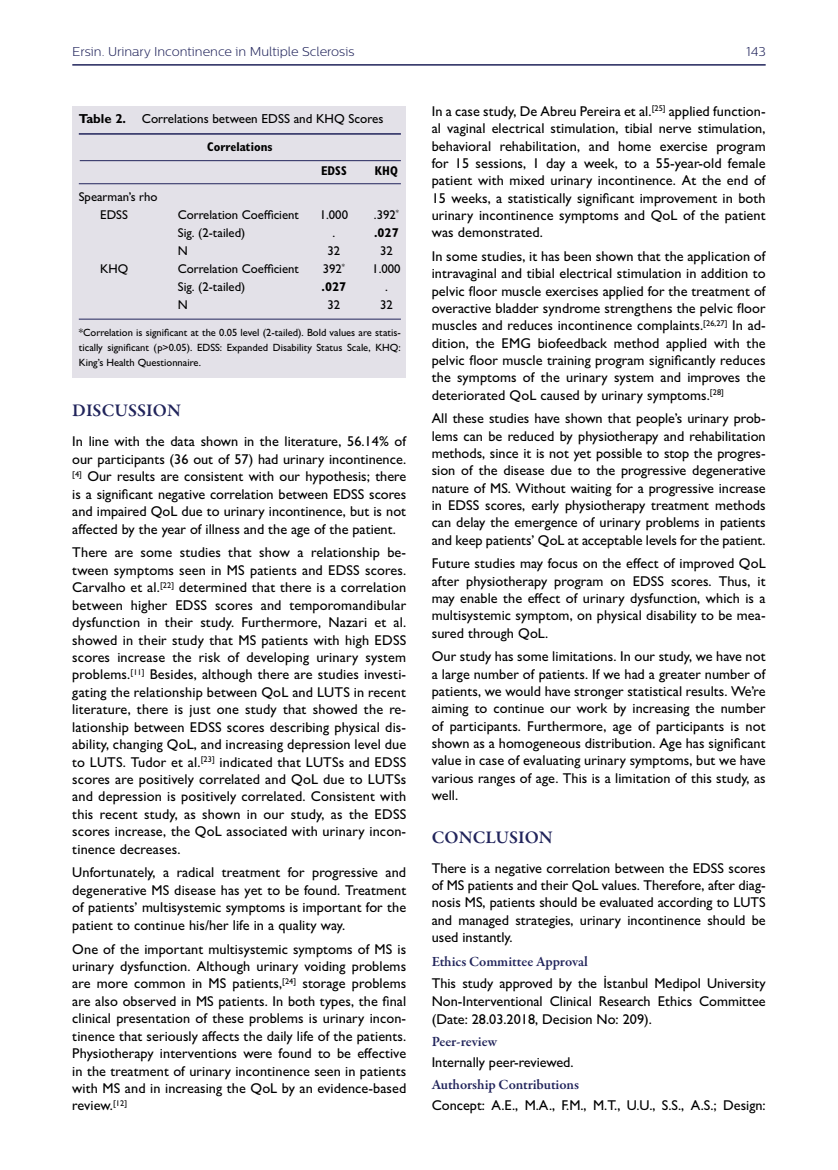
<style>
.page{position:relative;width:838px;height:1170px;background:#fff}
.page>*{position:absolute;margin:0;border:0;box-sizing:border-box;transform-origin:0 0}
.t1{font:600 18px "Garamond Premr Pro";color:#21245b}
.t2{font:500 14.25px/17.2px "Gill Sans MT Pro";letter-spacing:.005em;color:#000;text-align:justify}
.t3{font:600 14.25px "Garamond Premr Pro";letter-spacing:-.005em;color:#21245b}
.t4{font:500 13.05px "Gill Sans MT Pro";color:#000}
.t5{font:500 12.75px/18px "Gill Sans MT Pro";color:#000}
.t6{font:300 12.75px "Centrale Sans";color:#21245b}
.t7{font:700 condensed 12.75px "Gill Sans MT Pro";color:#000}
.t8{font:700 12.75px "Gill Sans MT Pro";color:#000}
.t9{font:500 10.5px/15px "Gill Sans MT Pro";color:#000;text-align:justify}
.s1{font-weight:700}
</style>
<div class="page">
<hr style="left:72px;top:64px;width:693px;height:2px;background:#21245b">
<div style="left:72px;top:106px;width:334px;height:272px;background:#e3e1e8"></div>
<hr style="left:79px;top:133px;width:322px;height:2px;background:#21245b">
<hr style="left:80px;top:160px;width:321px;height:1px;background:#21245b">
<hr style="left:79px;top:183px;width:322px;height:1px;background:#21245b">
<hr style="left:79px;top:319px;width:322px;height:1px;background:#21245b">
<p class="t6" style="left:72px;top:45px;width:284px">Ersin. Urinary Incontinence in Multiple Sclerosis</p>
<p class="t6" style="left:746px;top:45px;width:21px">143</p>
<p class="t4" style="left:79px;top:111px;width:306px"><span class="s1">Table 2.</span> Correlations between EDSS and KHQ Scores</p>
<p class="t7" style="left:207px;top:139px;width:67px">Correlations</p>
<p class="t7" style="left:321px;top:163px;width:27px">EDSS</p>
<p class="t7" style="left:375px;top:163px;width:25px">KHQ</p>
<p class="t5" style="left:100px;top:188px;width:59px;text-indent:-21px">Spearman’s rho<br>EDSS</p>
<p class="t5" style="left:178px;top:206px;width:123px">Correlation Coefficient</p>
<p class="t5" style="left:320px;top:206px;width:30px">1.000</p>
<p class="t5" style="left:374px;top:206px;width:27px">.392<sup>*</sup></p>
<p class="t5" style="left:178px;top:224px;width:69px">Sig. (2-tailed)</p>
<p class="t5" style="left:332px;top:224px;width:4px">.</p>
<p class="t8" style="left:374px;top:225px;width:26px">.027</p>
<p class="t5" style="left:178px;top:242px;width:11px">N</p>
<p class="t5" style="left:327px;top:242px;width:14px">32</p>
<p class="t5" style="left:380px;top:242px;width:14px">32</p>
<p class="t5" style="left:100px;top:260px;width:30px">KHQ</p>
<p class="t5" style="left:178px;top:260px;width:123px">Correlation Coefficient</p>
<p class="t5" style="left:323px;top:260px;width:24px">392<sup>*</sup></p>
<p class="t5" style="left:372px;top:260px;width:30px">1.000</p>
<p class="t5" style="left:178px;top:278px;width:69px">Sig. (2-tailed)</p>
<p class="t8" style="left:322px;top:279px;width:26px">.027</p>
<p class="t5" style="left:385px;top:278px;width:4px">.</p>
<p class="t5" style="left:178px;top:296px;width:11px">N</p>
<p class="t5" style="left:327px;top:296px;width:14px">32</p>
<p class="t5" style="left:380px;top:296px;width:14px">32</p>
<p class="t9" style="left:79px;top:325px;width:323px">*Correlation is significant at the 0.05 level (2-tailed). Bold values are statis&shy;tically significant (p&gt;0.05). EDSS: Expanded Disability Status Scale, KHQ:<br>King’s Health Questionnaire.</p>
<p class="t1" style="left:72px;top:399px;width:110px">DISCUSSION</p>
<p class="t2" style="left:72px;top:433px;width:335px">In line with the data shown in the literature, 56.14% of our participants (36 out of 57) had urinary incontinence. <sup>[4]</sup> Our results are consistent with our hypothesis; there is a significant negative correlation between EDSS scores and impaired QoL due to urinary incontinence, but is not affected by the year of illness and the age of the patient.</p>
<p class="t2" style="left:72px;top:543px;width:335px">There are some studies that show a relationship be&shy;tween symptoms seen in MS patients and EDSS scores.<br>Carvalho et al.<sup>[22]</sup> determined that there is a correlation between higher EDSS scores and temporomandibular dysfunction in their study. Furthermore, Nazari et al. showed in their study that MS patients with high EDSS scores increase the risk of developing urinary system problems.<sup>[11]</sup> Besides, although there are studies investi&shy;gating the relationship between QoL and LUTS in recent literature, there is just one study that showed the re&shy;lationship between EDSS scores describing physical dis&shy;ability, changing QoL, and increasing depression level due to LUTS. Tudor et al.<sup>[23]</sup> indicated that LUTSs and EDSS scores are positively correlated and QoL due to LUTSs and depression is positively correlated. Consistent with this recent study, as shown in our study, as the EDSS scores increase, the QoL associated with urinary incon&shy;tinence decreases.</p>
<p class="t2" style="left:72px;top:863px;width:335px">Unfortunately, a radical treatment for progressive and degenerative MS disease has yet to be found. Treatment of patients’ multisystemic symptoms is important for the patient to continue his/her life in a quality way.</p>
<p class="t2" style="left:72px;top:939px;width:335px">One of the important multisystemic symptoms of MS is urinary dysfunction. Although urinary voiding problems are more common in MS patients,<sup>[24]</sup> storage problems are also observed in MS patients. In both types, the final clinical presentation of these problems is urinary incon&shy;tinence that seriously affects the daily life of the patients.<br>Physiotherapy interventions were found to be effective in the treatment of urinary incontinence seen in patients with MS and in increasing the QoL by an evidence-based review.<sup>[12]</sup></p>
<p class="t2" style="left:432px;top:102px;width:335px">In a case study, De Abreu Pereira et al.<sup>[25]</sup> applied function&shy;al vaginal electrical stimulation, tibial nerve stimulation, behavioral rehabilitation, and home exercise program for 15 sessions, 1 day a week, to a 55-year-old female patient with mixed urinary incontinence. At the end of 15 weeks, a statistically significant improvement in both urinary incontinence symptoms and QoL of the patient was demonstrated.</p>
<p class="t2" style="left:432px;top:247px;width:335px">In some studies, it has been shown that the application of intravaginal and tibial electrical stimulation in addition to pelvic floor muscle exercises applied for the treatment of overactive bladder syndrome strengthens the pelvic floor muscles and reduces incontinence complaints.<sup>[26,27]</sup> In ad&shy;dition, the EMG biofeedback method applied with the pelvic floor muscle training program significantly reduces the symptoms of the urinary system and improves the deteriorated QoL caused by urinary symptoms.<sup>[28]</sup></p>
<p class="t2" style="left:432px;top:410px;width:335px">All these studies have shown that people’s urinary prob&shy;lems can be reduced by physiotherapy and rehabilitation methods, since it is not yet possible to stop the progres&shy;sion of the disease due to the progressive degenerative nature of MS. Without waiting for a progressive increase in EDSS scores, early physiotherapy treatment methods can delay the emergence of urinary problems in patients and keep patients’ QoL at acceptable levels for the patient.</p>
<p class="t2" style="left:432px;top:554px;width:335px">Future studies may focus on the effect of improved QoL after physiotherapy program on EDSS scores. Thus, it may enable the effect of urinary dysfunction, which is a multisystemic symptom, on physical disability to be mea&shy;sured through QoL.</p>
<p class="t2" style="left:432px;top:647px;width:335px">Our study has some limitations. In our study, we have not a large number of patients. If we had a greater number of patients, we would have stronger statistical results. We’re aiming to continue our work by increasing the number of participants. Furthermore, age of participants is not shown as a homogeneous distribution. Age has significant value in case of evaluating urinary symptoms, but we have various ranges of age. This is a limitation of this study, as well.</p>
<p class="t1" style="left:432px;top:826px;width:123px">CONCLUSION</p>
<p class="t2" style="left:432px;top:859px;width:335px">There is a negative correlation between the EDSS scores of MS patients and their QoL values. Therefore, after diag&shy;nosis MS, patients should be evaluated according to LUTS and managed strategies, urinary incontinence should be used instantly.</p>
<p class="t3" style="left:432px;top:952px;width:158px">Ethics Committee Approval</p>
<p class="t2" style="left:432px;top:973px;width:335px;line-height:18px">This study approved by the İstanbul Medipol University Non-Interventional Clinical Research Ethics Committee (Date: 28.03.2018, Decision No: 209).</p>
<p class="t3" style="left:432px;top:1032px;width:67px">Peer-review</p>
<p class="t2" style="left:432px;top:1053px;width:143px">Internally peer-reviewed.</p>
<p class="t3" style="left:432px;top:1075px;width:149px">Authorship Contributions</p>
<p class="t2" style="left:432px;top:1096px;width:335px">Concept: A.E., M.A., F.M., M.T., U.U., S.S., A.S.; Design:</p>
</div>
